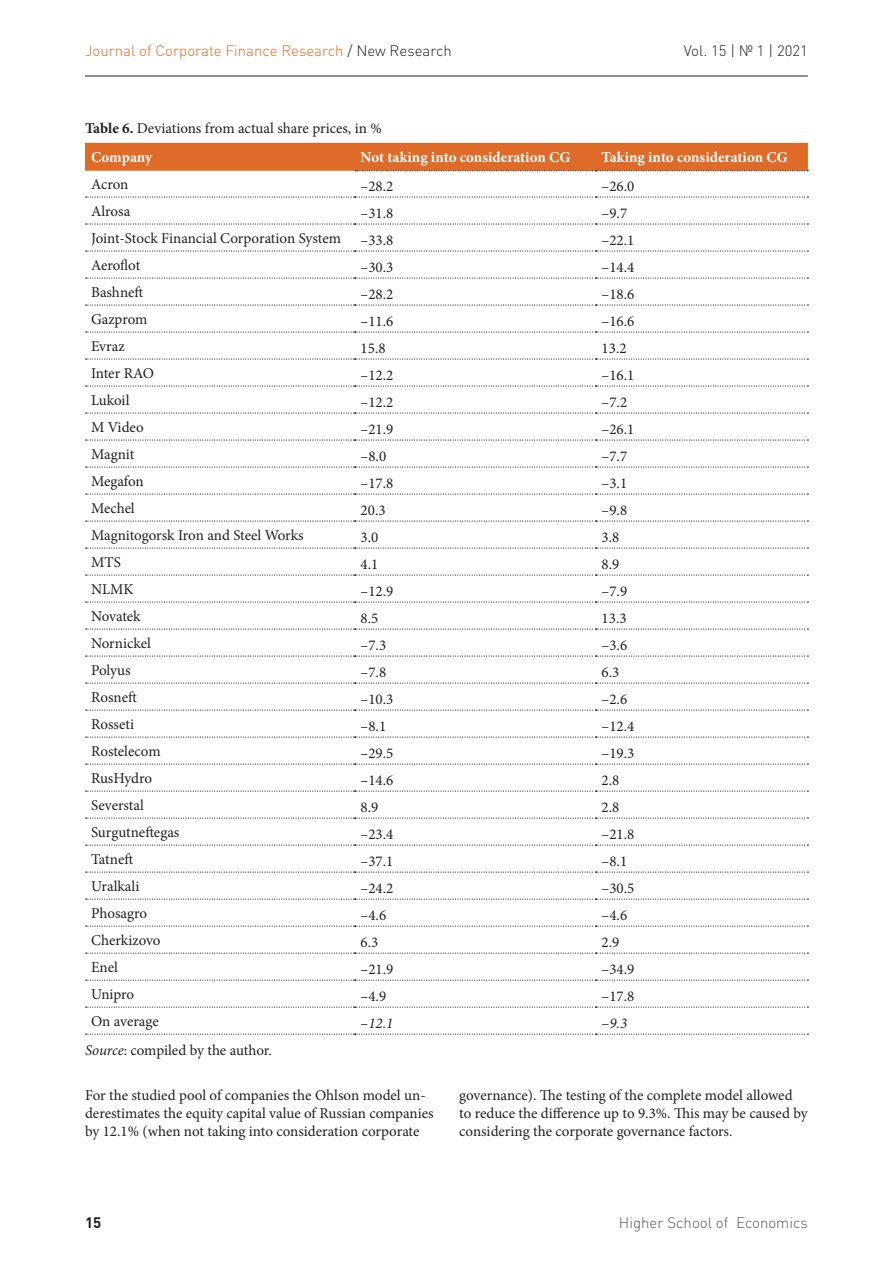
<style>
.page{position:relative;width:893px;height:1263px;background:#fff}
.page>*{position:absolute;margin:0;border:0;box-sizing:border-box;transform-origin:0 0}
.Текст_ENG{font:15px/18px "Minion Pro";color:#231f20}
.ТАБЛИЦА_ЗАГ{font:700 15px "Minion Pro";color:#fff}
.t1{font:300 15px "DIN Pro";color:#de6b27}
.t2{font:300 15px "DIN Pro";color:#57585a}
.t3{font:300 15px "DIN Pro";color:#231f20}
.Текст_ENG-2{font:italic 15px "Minion Pro";color:#231f20}
.t4{font:700 15px "DIN Pro";color:#231f20}
.s1{color:#231f20}
.s2{font-weight:700}
.s3{font-style:normal}
.s4{font-style:italic}
</style>
<div class="page">
<hr style="left:85px;top:76px;width:723px;height:1px;background:#231f20">
<div style="left:85px;top:143px;width:723px;height:28px;background:#de6b27"></div>
<svg style="left:86px;top:196px;width:722px;height:2px"></svg>
<svg style="left:86px;top:223px;width:722px;height:2px"></svg>
<svg style="left:86px;top:250px;width:722px;height:2px"></svg>
<svg style="left:86px;top:277px;width:722px;height:2px"></svg>
<svg style="left:86px;top:304px;width:722px;height:2px"></svg>
<svg style="left:86px;top:331px;width:722px;height:2px"></svg>
<svg style="left:86px;top:358px;width:722px;height:2px"></svg>
<svg style="left:86px;top:385px;width:722px;height:2px"></svg>
<svg style="left:86px;top:412px;width:722px;height:2px"></svg>
<svg style="left:86px;top:439px;width:722px;height:2px"></svg>
<svg style="left:86px;top:466px;width:722px;height:2px"></svg>
<svg style="left:86px;top:493px;width:722px;height:2px"></svg>
<svg style="left:86px;top:520px;width:722px;height:2px"></svg>
<svg style="left:86px;top:547px;width:722px;height:2px"></svg>
<svg style="left:86px;top:574px;width:722px;height:2px"></svg>
<svg style="left:86px;top:601px;width:722px;height:2px"></svg>
<svg style="left:86px;top:628px;width:722px;height:2px"></svg>
<svg style="left:86px;top:655px;width:722px;height:2px"></svg>
<svg style="left:86px;top:682px;width:722px;height:2px"></svg>
<svg style="left:86px;top:709px;width:722px;height:2px"></svg>
<svg style="left:86px;top:736px;width:722px;height:2px"></svg>
<svg style="left:86px;top:763px;width:722px;height:2px"></svg>
<svg style="left:86px;top:790px;width:722px;height:2px"></svg>
<svg style="left:86px;top:817px;width:722px;height:2px"></svg>
<svg style="left:86px;top:844px;width:722px;height:2px"></svg>
<svg style="left:86px;top:871px;width:722px;height:2px"></svg>
<svg style="left:86px;top:898px;width:722px;height:2px"></svg>
<svg style="left:86px;top:925px;width:722px;height:2px"></svg>
<svg style="left:86px;top:952px;width:722px;height:2px"></svg>
<svg style="left:86px;top:979px;width:722px;height:2px"></svg>
<svg style="left:86px;top:1006px;width:722px;height:2px"></svg>
<svg style="left:86px;top:1033px;width:722px;height:2px"></svg>
<p class="t1" style="left:85px;top:40px;width:368px">Journal of Corporate Finance Research <span class="s1">/ New Research</span></p>
<p class="t3" style="left:684px;top:40px;width:126px">Vol. 15 | № 1 | 2021</p>
<p class="Текст_ENG" style="left:85px;top:119px;width:298px"><span class="s2">Table 6.</span> Deviations from actual share prices, in %</p>
<p class="ТАБЛИЦА_ЗАГ" style="left:91px;top:147px;width:63px">Company</p>
<p class="ТАБЛИЦА_ЗАГ" style="left:361px;top:147px;width:211px">Not taking into consideration CG</p>
<p class="ТАБЛИЦА_ЗАГ" style="left:602px;top:147px;width:188px">Taking into consideration CG</p>
<p class="Текст_ENG" style="left:91px;top:176px;width:39px">Acron</p>
<p class="Текст_ENG" style="left:361px;top:177px;width:34px">–28.2</p>
<p class="Текст_ENG" style="left:602px;top:177px;width:34px">–26.0</p>
<p class="Текст_ENG" style="left:91px;top:202px;width:41px">Alrosa</p>
<p class="Текст_ENG" style="left:361px;top:204px;width:34px">–31.8</p>
<p class="Текст_ENG" style="left:602px;top:204px;width:27px">–9.7</p>
<p class="Текст_ENG" style="left:91px;top:229px;width:251px">Joint-Stock Financial Corporation System</p>
<p class="Текст_ENG" style="left:361px;top:231px;width:34px">–33.8</p>
<p class="Текст_ENG" style="left:602px;top:231px;width:34px">–22.1</p>
<p class="Текст_ENG" style="left:91px;top:256px;width:51px">Aeroflot</p>
<p class="Текст_ENG" style="left:361px;top:258px;width:34px">–30.3</p>
<p class="Текст_ENG" style="left:602px;top:258px;width:34px">–14.4</p>
<p class="Текст_ENG" style="left:91px;top:283px;width:54px">Bashneft</p>
<p class="Текст_ENG" style="left:361px;top:285px;width:34px">–28.2</p>
<p class="Текст_ENG" style="left:602px;top:285px;width:34px">–18.6</p>
<p class="Текст_ENG" style="left:91px;top:310px;width:58px">Gazprom</p>
<p class="Текст_ENG" style="left:361px;top:312px;width:34px">–11.6</p>
<p class="Текст_ENG" style="left:602px;top:312px;width:34px">–16.6</p>
<p class="Текст_ENG" style="left:91px;top:337px;width:35px">Evraz</p>
<p class="Текст_ENG" style="left:361px;top:339px;width:27px">15.8</p>
<p class="Текст_ENG" style="left:602px;top:339px;width:27px">13.2</p>
<p class="Текст_ENG" style="left:91px;top:364px;width:65px">Inter RAO</p>
<p class="Текст_ENG" style="left:361px;top:366px;width:34px">–12.2</p>
<p class="Текст_ENG" style="left:602px;top:366px;width:34px">–16.1</p>
<p class="Текст_ENG" style="left:91px;top:391px;width:40px">Lukoil</p>
<p class="Текст_ENG" style="left:361px;top:393px;width:34px">–12.2</p>
<p class="Текст_ENG" style="left:602px;top:393px;width:27px">–7.2</p>
<p class="Текст_ENG" style="left:91px;top:418px;width:54px">M Video</p>
<p class="Текст_ENG" style="left:361px;top:420px;width:34px">–21.9</p>
<p class="Текст_ENG" style="left:602px;top:420px;width:34px">–26.1</p>
<p class="Текст_ENG" style="left:91px;top:445px;width:45px">Magnit</p>
<p class="Текст_ENG" style="left:361px;top:447px;width:27px">–8.0</p>
<p class="Текст_ENG" style="left:602px;top:447px;width:27px">–7.7</p>
<p class="Текст_ENG" style="left:91px;top:472px;width:54px">Megafon</p>
<p class="Текст_ENG" style="left:361px;top:474px;width:34px">–17.8</p>
<p class="Текст_ENG" style="left:602px;top:474px;width:27px">–3.1</p>
<p class="Текст_ENG" style="left:91px;top:499px;width:45px">Mechel</p>
<p class="Текст_ENG" style="left:361px;top:501px;width:27px">20.3</p>
<p class="Текст_ENG" style="left:602px;top:501px;width:27px">–9.8</p>
<p class="Текст_ENG" style="left:91px;top:526px;width:214px">Magnitogorsk Iron and Steel Works</p>
<p class="Текст_ENG" style="left:361px;top:528px;width:19px">3.0</p>
<p class="Текст_ENG" style="left:602px;top:528px;width:19px">3.8</p>
<p class="Текст_ENG" style="left:91px;top:553px;width:31px">MTS</p>
<p class="Текст_ENG" style="left:361px;top:555px;width:19px">4.1</p>
<p class="Текст_ENG" style="left:602px;top:555px;width:19px">8.9</p>
<p class="Текст_ENG" style="left:91px;top:580px;width:44px">NLMK</p>
<p class="Текст_ENG" style="left:361px;top:582px;width:34px">–12.9</p>
<p class="Текст_ENG" style="left:602px;top:582px;width:27px">–7.9</p>
<p class="Текст_ENG" style="left:91px;top:607px;width:51px">Novatek</p>
<p class="Текст_ENG" style="left:361px;top:609px;width:19px">8.5</p>
<p class="Текст_ENG" style="left:602px;top:609px;width:27px">13.3</p>
<p class="Текст_ENG" style="left:91px;top:634px;width:61px">Nornickel</p>
<p class="Текст_ENG" style="left:361px;top:636px;width:27px">–7.3</p>
<p class="Текст_ENG" style="left:602px;top:636px;width:27px">–3.6</p>
<p class="Текст_ENG" style="left:91px;top:661px;width:41px">Polyus</p>
<p class="Текст_ENG" style="left:361px;top:663px;width:27px">–7.8</p>
<p class="Текст_ENG" style="left:602px;top:663px;width:19px">6.3</p>
<p class="Текст_ENG" style="left:91px;top:688px;width:47px">Rosneft</p>
<p class="Текст_ENG" style="left:361px;top:690px;width:34px">–10.3</p>
<p class="Текст_ENG" style="left:602px;top:690px;width:27px">–2.6</p>
<p class="Текст_ENG" style="left:91px;top:715px;width:45px">Rosseti</p>
<p class="Текст_ENG" style="left:361px;top:717px;width:27px">–8.1</p>
<p class="Текст_ENG" style="left:602px;top:717px;width:34px">–12.4</p>
<p class="Текст_ENG" style="left:91px;top:742px;width:71px">Rostelecom</p>
<p class="Текст_ENG" style="left:361px;top:744px;width:34px">–29.5</p>
<p class="Текст_ENG" style="left:602px;top:744px;width:34px">–19.3</p>
<p class="Текст_ENG" style="left:91px;top:769px;width:63px">RusHydro</p>
<p class="Текст_ENG" style="left:361px;top:771px;width:34px">–14.6</p>
<p class="Текст_ENG" style="left:602px;top:771px;width:19px">2.8</p>
<p class="Текст_ENG" style="left:91px;top:796px;width:55px">Severstal</p>
<p class="Текст_ENG" style="left:361px;top:798px;width:19px">8.9</p>
<p class="Текст_ENG" style="left:602px;top:798px;width:19px">2.8</p>
<p class="Текст_ENG" style="left:91px;top:823px;width:90px">Surgutneftegas</p>
<p class="Текст_ENG" style="left:361px;top:825px;width:34px">–23.4</p>
<p class="Текст_ENG" style="left:602px;top:825px;width:34px">–21.8</p>
<p class="Текст_ENG" style="left:91px;top:850px;width:44px">Tatneft</p>
<p class="Текст_ENG" style="left:361px;top:852px;width:34px">–37.1</p>
<p class="Текст_ENG" style="left:602px;top:852px;width:27px">–8.1</p>
<p class="Текст_ENG" style="left:91px;top:877px;width:50px">Uralkali</p>
<p class="Текст_ENG" style="left:361px;top:879px;width:34px">–24.2</p>
<p class="Текст_ENG" style="left:602px;top:879px;width:34px">–30.5</p>
<p class="Текст_ENG" style="left:91px;top:904px;width:58px">Phosagro</p>
<p class="Текст_ENG" style="left:361px;top:906px;width:27px">–4.6</p>
<p class="Текст_ENG" style="left:602px;top:906px;width:27px">–4.6</p>
<p class="Текст_ENG" style="left:91px;top:931px;width:71px">Cherkizovo</p>
<p class="Текст_ENG" style="left:361px;top:933px;width:19px">6.3</p>
<p class="Текст_ENG" style="left:602px;top:933px;width:19px">2.9</p>
<p class="Текст_ENG" style="left:91px;top:958px;width:28px">Enel</p>
<p class="Текст_ENG" style="left:361px;top:960px;width:34px">–21.9</p>
<p class="Текст_ENG" style="left:602px;top:960px;width:34px">–34.9</p>
<p class="Текст_ENG" style="left:91px;top:985px;width:45px">Unipro</p>
<p class="Текст_ENG" style="left:361px;top:987px;width:27px">–4.9</p>
<p class="Текст_ENG" style="left:602px;top:987px;width:34px">–17.8</p>
<p class="Текст_ENG" style="left:91px;top:1012px;width:69px">On average</p>
<p class="Текст_ENG-2" style="left:361px;top:1013px;width:34px"><span class="s3">–</span>12.1</p>
<p class="Текст_ENG-2" style="left:602px;top:1013px;width:27px"><span class="s3">–</span>9.3</p>
<p class="Текст_ENG" style="left:85px;top:1041px;width:188px"><span class="s4">Source</span>: compiled by the author.</p>
<p class="Текст_ENG" style="left:85px;top:1086px;width:350px">For the studied pool of companies the Ohlson model un&shy;derestimates the equity capital value of Russian companies by 12.1% (when not taking into consideration corporate</p>
<p class="Текст_ENG" style="left:459px;top:1086px;width:350px">governance). The testing of the complete model allowed to reduce the difference up to 9.3%. This may be caused by considering the corporate governance factors.</p>
<p class="t4" style="left:85px;top:1212px;width:18px">15</p>
<p class="t2" style="left:619px;top:1212px;width:190px">Higher School of Economics</p>
</div>
